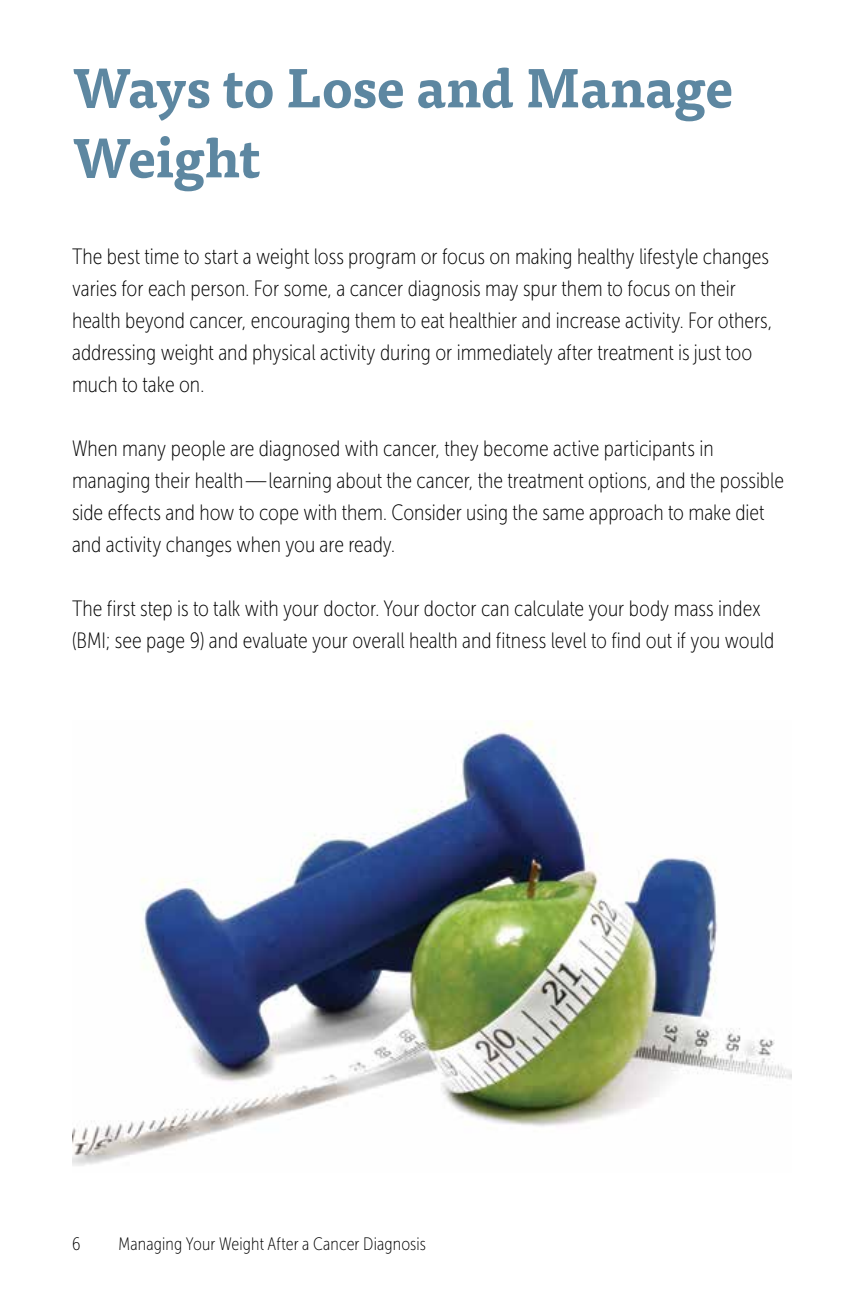
<style>
.page{position:relative;width:864px;height:1296px;background:#fff}
.page>*{position:absolute;margin:0;border:0;box-sizing:border-box;transform-origin:0 0}
.t1{font:700 54px/70px "Tisa Pro";letter-spacing:-.01em;color:#5d87a1}
.t2{font:22.2px/32px "Museo Sans Cond 100";color:#000}
.t3{font:18px "Museo Sans Cond 100";letter-spacing:.01em;color:#000}
</style>
<div class="page">
<img style="left:72px;top:721px;width:720px;height:445px">
<h1 class="t1" style="left:72px;top:50px;width:663px">Ways to Lose and Manage<br>Weight</h1>
<p class="t2" style="left:72px;top:241px;width:702px">The best time to start a weight loss program or focus on making healthy lifestyle changes varies for each person. For some, a cancer diagnosis may spur them to focus on their health beyond cancer, encouraging them to eat healthier and increase activity. For others, addressing weight and physical activity during or immediately after treatment is just too much to take on.</p>
<p class="t2" style="left:72px;top:433px;width:714px">When many people are diagnosed with cancer, they become active participants in managing their health—learning about the cancer, the treatment options, and the possible side effects and how to cope with them. Consider using the same approach to make diet and activity changes when you are ready.</p>
<p class="t2" style="left:72px;top:593px;width:704px">The first step is to talk with your doctor. Your doctor can calculate your body mass index (BMI; see page 9) and evaluate your overall health and fitness level to find out if you would</p>
<p class="t3" style="left:72px;top:1234px;width:10px">6</p>
<p class="t3" style="left:119px;top:1234px;width:309px">Managing Your Weight After a Cancer Diagnosis</p>
</div>
